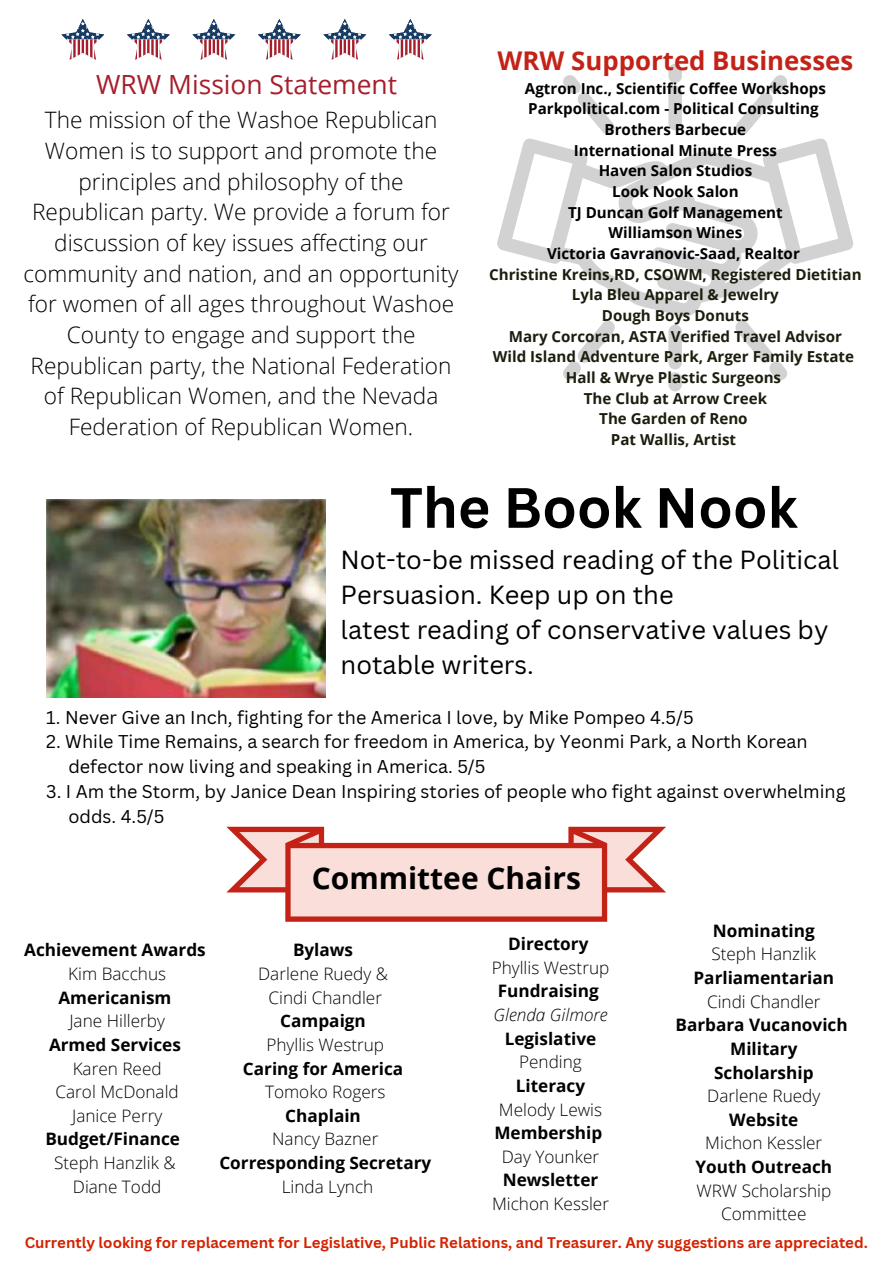
<style>
.page{position:relative;width:893px;height:1264px;background:#fff}
.page>*{position:absolute;margin:0;border:0;box-sizing:border-box;transform-origin:0 0}
.t1{font:700 55.5px "Canva Sans";color:#000}
.t2{font:700 30px "Open Sans";color:#000}
.t3{font:26.4px "Open Sans";color:#a61e2c}
.t4{font:700 25.8px "Open Sans";color:#c42217}
.t5{font:25.5px/34.8px "Canva Sans";color:#000}
.t6{font:300 22.65px/30.6px "Open Sans";color:#000;text-align:center}
.t7{font:18px/24.8px "Canva Sans";color:#000}
.t8{font:300 17.1px/23.5px "Open Sans";color:#000;text-align:center}
.t9{font:700 17.1px/23.5px "Open Sans";color:#000;text-align:center}
.t10{font:italic 300 17.1px "Open Sans";color:#000}
.t11{font:700 15.15px/20.7px "Open Sans";color:#191e0d;text-align:center}
.t12{font:700 15.15px/20.7px "Open Sans";color:#000;text-align:center}
.t13{font:700 15px "Canva Sans";color:#d32300}
</style>
<div class="page">
<svg style="left:226px;top:826px;width:440px;height:95px"></svg>
<svg style="left:497px;top:64px;width:356px;height:327px"></svg>
<svg style="left:127px;top:19px;width:43px;height:41px"></svg>
<svg style="left:192px;top:19px;width:43px;height:41px"></svg>
<svg style="left:258px;top:19px;width:43px;height:41px"></svg>
<svg style="left:389px;top:19px;width:42px;height:41px"></svg>
<svg style="left:61px;top:19px;width:43px;height:41px"></svg>
<svg style="left:323px;top:19px;width:43px;height:41px"></svg>
<img style="left:46px;top:499px;width:279px;height:198px">
<p class="t3" style="left:96px;top:66px;width:302px">WRW Mission Statement</p>
<p class="t6" style="left:24px;top:104px;width:436px">The mission of the Washoe Republican Women is to support and promote the principles and philosophy of the Republican party. We provide a forum for discussion of key issues affecting our community and nation, and an opportunity for women of all ages throughout Washoe County to engage and support the Republican party, the National Federation of Republican Women, and the Nevada Federation of Republican Women.</p>
<p class="t4" style="left:497px;top:42px;width:357px">WRW Supported Businesses</p>
<p class="t12" style="left:525px;top:77px;width:302px">Agtron Inc., Scientific Coffee Workshops<br>Parkpolitical.com - Political Consulting<br>Brothers Barbecue<br>International Minute Press<br>Haven Salon Studios<br>Look Nook Salon<br>TJ Duncan Golf Management<br>Williamson Wines<br>Victoria Gavranovic-Saad, Realtor</p>
<p class="t11" style="left:489px;top:263px;width:374px">Christine Kreins,RD, CSOWM, Registered Dietitian<br>Lyla Bleu Apparel &amp; Jewelry<br>Dough Boys Donuts<br>Mary Corcoran, ASTA Verified Travel Advisor<br>Wild Island Adventure Park, Arger Family Estate<br>Hall &amp; Wrye Plastic Surgeons<br>The Club at Arrow Creek<br>The Garden of Reno<br>Pat Wallis, Artist</p>
<h1 class="t1" style="left:390px;top:468px;width:409px">The Book Nook</h1>
<p class="t5" style="left:340px;top:542px;width:500px">Not-to-be missed reading of the Political<br>Persuasion. Keep up on the<br>latest reading of conservative values by notable writers.</p>
<p class="t7" style="left:46px;top:704px;width:649px">1. Never Give an Inch, fighting for the America I love, by Mike Pompeo 4.5/5</p>
<p class="t7" style="left:68px;top:729px;width:740px;text-indent:-22px">2. While Time Remains, a search for freedom in America, by Yeonmi Park, a North Korean defector now living and speaking in America. 5/5</p>
<p class="t7" style="left:68px;top:778px;width:778px;text-indent:-22px">3. I Am the Storm, by Janice Dean Inspiring stories of people who fight against overwhelming odds. 4.5/5</p>
<h2 class="t2" style="left:312px;top:857px;width:271px">Committee Chairs</h2>
<p class="t9" style="left:24px;top:938px;width:183px">Achievement Awards</p>
<p class="t8" style="left:68px;top:961px;width:99px">Kim Bacchus</p>
<p class="t9" style="left:58px;top:985px;width:114px">Americanism</p>
<p class="t8" style="left:69px;top:1008px;width:97px">Jane Hillerby</p>
<p class="t9" style="left:49px;top:1032px;width:133px">Armed Services</p>
<p class="t8" style="left:55px;top:1056px;width:125px">Karen Reed<br>Carol McDonald<br>Janice Perry</p>
<p class="t9" style="left:45px;top:1126px;width:136px">Budget/Finance</p>
<p class="t8" style="left:54px;top:1150px;width:123px">Steph Hanzlik &amp;<br>Diane Todd</p>
<p class="t9" style="left:293px;top:938px;width:62px">Bylaws</p>
<p class="t8" style="left:258px;top:961px;width:131px">Darlene Ruedy &amp;<br>Cindi Chandler</p>
<p class="t9" style="left:280px;top:1008px;width:87px">Campaign</p>
<p class="t8" style="left:266px;top:1032px;width:119px">Phyllis Westrup</p>
<p class="t9" style="left:243px;top:1056px;width:162px">Caring for America</p>
<p class="t8" style="left:265px;top:1079px;width:122px">Tomoko Rogers</p>
<p class="t9" style="left:285px;top:1103px;width:77px">Chaplain</p>
<p class="t8" style="left:272px;top:1126px;width:108px">Nancy Bazner</p>
<p class="t9" style="left:219px;top:1150px;width:213px">Corresponding Secretary</p>
<p class="t8" style="left:282px;top:1174px;width:93px">Linda Lynch</p>
<p class="t9" style="left:508px;top:931px;width:82px">Directory</p>
<p class="t8" style="left:491px;top:955px;width:119px">Phyllis Westrup</p>
<p class="t9" style="left:497px;top:979px;width:102px">Fundraising</p>
<p class="t10" style="left:493px;top:1002px;width:115px">Glenda Gilmore</p>
<p class="t9" style="left:504px;top:1026px;width:93px">Legislative</p>
<p class="t8" style="left:519px;top:1049px;width:64px">Pending</p>
<p class="t9" style="left:516px;top:1073px;width:71px">Literacy</p>
<p class="t8" style="left:499px;top:1097px;width:105px">Melody Lewis</p>
<p class="t9" style="left:494px;top:1120px;width:109px">Membership</p>
<p class="t8" style="left:502px;top:1144px;width:99px">Day Younker</p>
<p class="t9" style="left:502px;top:1167px;width:97px">Newsletter</p>
<p class="t8" style="left:492px;top:1191px;width:118px">Michon Kessler</p>
<p class="t9" style="left:712px;top:918px;width:103px">Nominating</p>
<p class="t8" style="left:711px;top:942px;width:106px">Steph Hanzlik</p>
<p class="t9" style="left:693px;top:965px;width:142px">Parliamentarian</p>
<p class="t8" style="left:707px;top:989px;width:115px">Cindi Chandler</p>
<p class="t9" style="left:675px;top:1012px;width:174px">Barbara Vucanovich<br>Military<br>Scholarship</p>
<p class="t8" style="left:707px;top:1083px;width:114px">Darlene Ruedy</p>
<p class="t9" style="left:729px;top:1107px;width:70px">Website</p>
<p class="t8" style="left:705px;top:1130px;width:118px">Michon Kessler</p>
<p class="t9" style="left:695px;top:1154px;width:138px">Youth Outreach</p>
<p class="t8" style="left:696px;top:1178px;width:136px">WRW Scholarship<br>Committee</p>
<p class="t13" style="left:25px;top:1232px;width:844px">Currently looking for replacement for Legislative, Public Relations, and Treasurer. Any suggestions are appreciated.</p>
</div>
